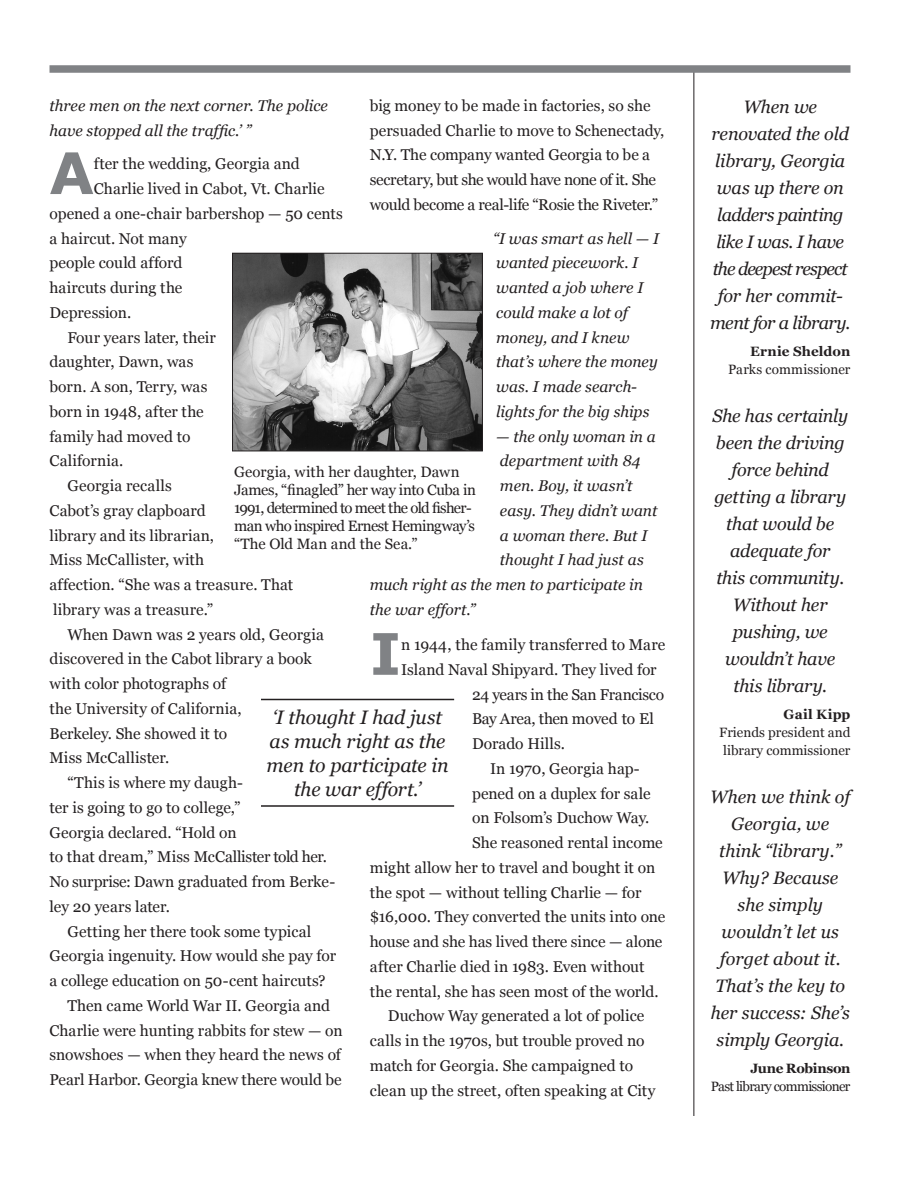
<style>
.page{position:relative;width:918px;height:1188px;background:#fff}
.page>*{position:absolute;margin:0;border:0;box-sizing:border-box;transform-origin:0 0}
.Body_text{font:700 57.3px "Verdana";color:#808285}
.Body_text-2{font:italic 19.5px/24px "Georgia";letter-spacing:-.01em;color:#231f20;text-align:center}
.Body_text-3{font:italic 18px/27px "Georgia";letter-spacing:-.01em;color:#231f20;text-align:center}
.Body_text-4{font:15.6px/24.8px "Georgia";letter-spacing:-.005em;color:#231f20}
.Body_text-5{font:italic 15.6px/24.8px "Georgia";letter-spacing:-.005em;color:#231f20}
.t1{font:15px/18px "Georgia";letter-spacing:-.025em;color:#231f20}
.Body_text-6{font:13.5px/18px "Georgia";color:#231f20;text-align:right}
.Body_text-7{font:13.5px/18px "Georgia";letter-spacing:-.05em;color:#231f20;text-align:right}
.s1{font-weight:700}
</style>
<div class="page">
<hr style="left:693px;top:72px;width:1px;height:1044px;background:#231f20">
<div style="left:50px;top:65px;width:800px;height:8px;background:#808285"></div>
<hr style="left:261px;top:699px;width:193px;height:1px;background:#231f20">
<hr style="left:261px;top:805px;width:193px;height:2px;background:#231f20">
<img style="left:234px;top:255px;width:247px;height:194px">
<div style="left:232px;top:253px;width:251px;height:198px;border:1px solid #231f20"></div>
<p class="Body_text-5" style="left:50px;top:93px;width:280px">three men on the next corner. The police have stopped all the traffic.’ ”</p>
<p class="Body_text" style="left:50px;top:137px;width:46px">A</p>
<p class="Body_text-4" style="left:94px;top:152px;width:207px">fter the wedding, Georgia and</p>
<p class="Body_text-4" style="left:370px;top:93px;width:296px">big money to be made in factories, so she persuaded Charlie to move to Schenectady, N.Y. The company wanted Georgia to be a secretary, but she would have none of it. She would become a real-life “Rosie the Riveter.”</p>
<p class="Body_text-5" style="left:493px;top:226px;width:167px">“I was smart as hell — I wanted piecework. I wanted a job where I could make a lot of money, and I knew that’s where the money was. I made search&shy;lights for the big ships</p>
<p class="Body_text-5" style="left:496px;top:424px;width:161px">— the only woman in a</p>
<p class="Body_text-5" style="left:500px;top:448px;width:142px">department with 84</p>
<p class="Body_text-5" style="left:500px;top:473px;width:134px">men. Boy, it wasn’t</p>
<p class="Body_text-5" style="left:500px;top:498px;width:159px">easy. They didn’t want</p>
<p class="Body_text-5" style="left:500px;top:523px;width:149px">a woman there. But I</p>
<p class="Body_text-5" style="left:500px;top:547px;width:145px">thought I had just as</p>
<p class="Body_text-5" style="left:370px;top:572px;width:274px">much right as the men to participate in</p>
<p class="Body_text-5" style="left:370px;top:597px;width:107px">the war effort.”</p>
<p class="Body_text" style="left:370px;top:617px;width:33px">I</p>
<p class="Body_text-4" style="left:401px;top:632px;width:266px">n 1944, the family transferred to Mare</p>
<p class="Body_text-4" style="left:94px;top:176px;width:232px">Charlie lived in Cabot, Vt. Charlie</p>
<p class="Body_text-4" style="left:50px;top:201px;width:295px">opened a one-chair barbershop — 50 cents</p>
<p class="Body_text-4" style="left:50px;top:226px;width:139px">a haircut. Not many</p>
<p class="Body_text-4" style="left:50px;top:251px;width:135px">people could afford</p>
<p class="Body_text-4" style="left:50px;top:275px;width:134px">haircuts during the</p>
<p class="Body_text-4" style="left:50px;top:300px;width:83px">Depression.</p>
<p class="Body_text-4" style="left:50px;top:325px;width:168px;text-indent:18px">Four years later, their daughter, Dawn, was born. A son, Terry, was born in 1948, after the family had moved to<br>California.</p>
<p class="Body_text-4" style="left:50px;top:473px;width:245px;text-indent:18px">Georgia recalls<br>Cabot’s gray clapboard<br>library and its librarian,<br>Miss McCallister, with<br>affection. “She was a treasure. That library was a treasure.”</p>
<p class="Body_text-4" style="left:50px;top:622px;width:276px;text-indent:18px">When Dawn was 2 years old, Georgia discovered in the Cabot library a book with color photographs of<br>the University of California,<br>Berkeley. She showed it to<br>Miss McCallister.</p>
<p class="Body_text-4" style="left:50px;top:770px;width:287px;text-indent:18px">“This is where my daugh-<br>ter is going to go to college,”<br>Georgia declared. “Hold on<br>to that dream,” Miss McCallister told her.<br>No surprise: Dawn graduated from Berke&shy;ley 20 years later.</p>
<p class="Body_text-4" style="left:50px;top:919px;width:288px;text-indent:18px">Getting her there took some typical<br>Georgia ingenuity. How would she pay for a college education on 50-cent haircuts?</p>
<p class="Body_text-4" style="left:50px;top:993px;width:295px;text-align:center">Then came World War II. Georgia and Charlie were hunting rabbits for stew — on snowshoes — when they heard the news of Pearl Harbor. Georgia knew there would be</p>
<p class="t1" style="left:234px;top:463px;width:244px">Georgia, with her daughter, Dawn James, “finagled” her way into Cuba in 1991, determined to meet the old fisher&shy;man who inspired Ernest Hemingway’s “The Old Man and the Sea.”</p>
<p class="Body_text-4" style="left:401px;top:657px;width:257px">Island Naval Shipyard. They lived for</p>
<p class="Body_text-4" style="left:472px;top:682px;width:193px">24 years in the San Francisco</p>
<p class="Body_text-4" style="left:472px;top:707px;width:183px">Bay Area, then moved to El</p>
<p class="Body_text-4" style="left:472px;top:731px;width:94px">Dorado Hills.</p>
<p class="Body_text-4" style="left:490px;top:756px;width:151px">In 1970, Georgia hap-</p>
<p class="Body_text-4" style="left:472px;top:781px;width:180px">pened on a duplex for sale</p>
<p class="Body_text-4" style="left:472px;top:806px;width:179px">on Folsom’s Duchow Way.</p>
<p class="Body_text-4" style="left:472px;top:830px;width:192px">She reasoned rental income</p>
<p class="Body_text-4" style="left:370px;top:855px;width:287px">might allow her to travel and bought it on</p>
<p class="Body_text-4" style="left:370px;top:880px;width:273px">the spot — without telling Charlie — for</p>
<p class="Body_text-4" style="left:370px;top:905px;width:297px">$16,000. They converted the units into one</p>
<p class="Body_text-4" style="left:370px;top:929px;width:294px">house and she has lived there since — alone</p>
<p class="Body_text-4" style="left:370px;top:954px;width:276px">after Charlie died in 1983. Even without</p>
<p class="Body_text-4" style="left:370px;top:979px;width:290px">the rental, she has seen most of the world.</p>
<p class="Body_text-4" style="left:370px;top:1004px;width:287px;text-indent:18px">Duchow Way generated a lot of police calls in the 1970s, but trouble proved no match for Georgia. She campaigned to clean up the street, often speaking at City</p>
<p class="Body_text-2" style="left:267px;top:705px;width:184px">‘I thought I had just as much right as the men to participate in the war effort.’</p>
<p class="Body_text-3" style="left:710px;top:93px;width:142px">When we renovated the old library, Georgia was up there on ladders painting like I was. I have the deepest respect for her commit&shy;ment for a library.</p>
<p class="Body_text-6" style="left:728px;top:342px;width:124px"><span class="s1">Ernie Sheldon<br></span>Parks commissioner</p>
<p class="Body_text-3" style="left:712px;top:402px;width:137px">She has certainly been the driving force behind getting a library that would be adequate for<br>this community.<br>Without her pushing, we wouldn’t have this library.</p>
<p class="Body_text-6" style="left:719px;top:705px;width:133px;text-align:justify;text-indent:64px"><span class="s1">Gail Kipp </span>Friends president and library commissioner</p>
<p class="Body_text-3" style="left:710px;top:783px;width:142px">When we think of<br>Georgia, we think “library.”<br>Why? Because she simply wouldn’t let us forget about it.<br>That’s the key to her success: She’s simply Georgia.</p>
<p class="Body_text-7" style="left:711px;top:1059px;width:141px"><span class="s1">June Robinson<br></span>Past library commissioner</p>
</div>
